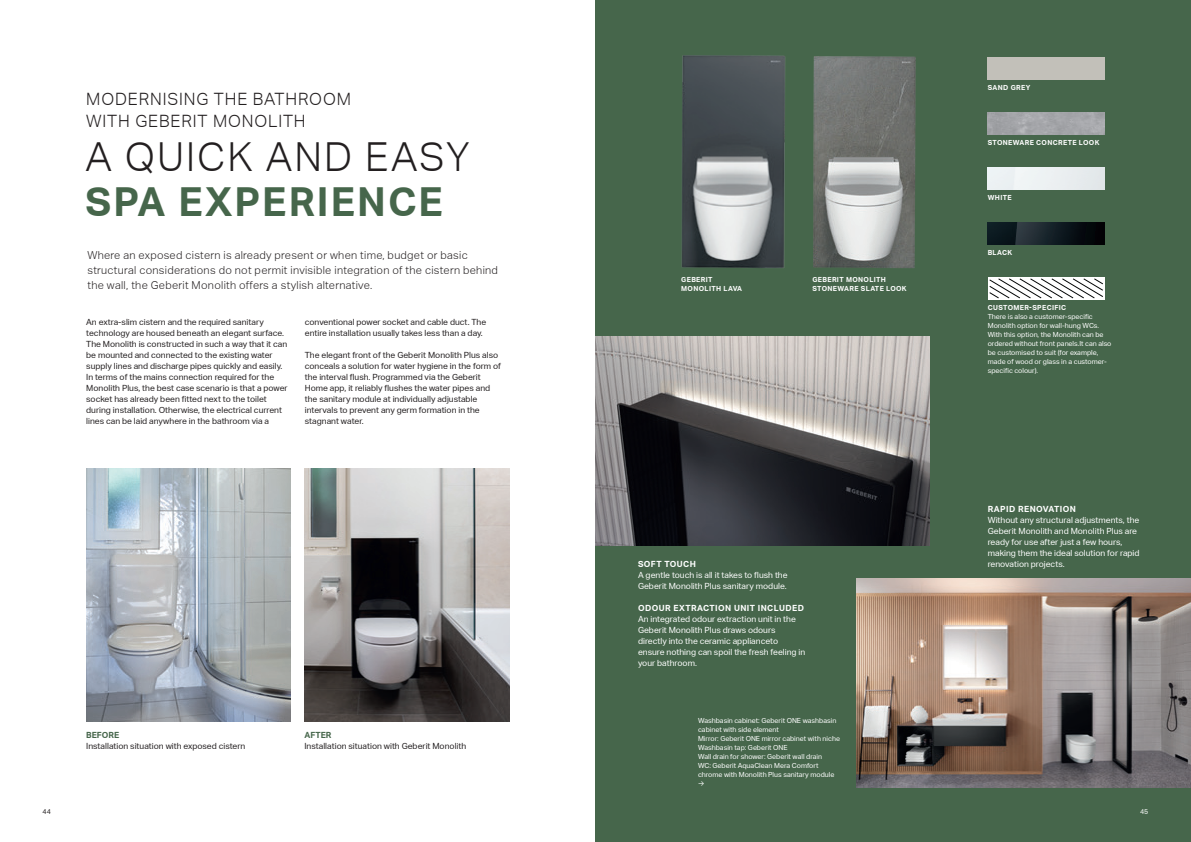
<style>
.page{position:relative;width:1191px;height:842px;background:#fff}
.page>*{position:absolute;margin:0;border:0;box-sizing:border-box;transform-origin:0 0}
.t1{font:300 40px "Aktiv Grotesk Geberit";letter-spacing:.05em;color:#231f20}
.t2{font:700 40px "Aktiv Grotesk Geberit";letter-spacing:.05em;color:#46664b}
.t3{font:300 17px/22px "Aktiv Grotesk Geberit";letter-spacing:.05em;color:#231f20}
.t4{font:300 11px/15px "Aktiv Grotesk Geberit";letter-spacing:.025em;color:#231f20}
.t5{font:8.5px/11px "Aktiv Grotesk Geberit";color:#231f20}
.t6{font:8.5px/11px "Aktiv Grotesk Geberit";color:#fff}
.t7{font:700 8.5px "Aktiv Grotesk Geberit";letter-spacing:.05em;color:#fff}
.t8{font:700 8.5px "Aktiv Grotesk Geberit";color:#46664b}
.t9{font:7px/9px "Aktiv Grotesk Geberit";color:#fff}
.t10{font:700 7px/9px "Aktiv Grotesk Geberit";letter-spacing:.05em;color:#fff}
.t11{font:7px "Aktiv Grotesk Geberit";color:#231f20}
</style>
<div class="page">
<div style="left:595px;top:0;width:596px;height:842px;background:#46664b"></div>
<img style="left:86px;top:468px;width:205px;height:253px">
<img style="left:304px;top:468px;width:205px;height:253px">
<img style="left:681px;top:55px;width:105px;height:213px">
<img style="left:813px;top:56px;width:103px;height:212px">
<div style="left:987px;top:57px;width:117px;height:22px;background:#c2c0b9"></div>
<img style="left:987px;top:112px;width:117px;height:22px">
<img style="left:987px;top:167px;width:117px;height:22px">
<img style="left:987px;top:222px;width:117px;height:22px">
<img style="left:595px;top:336px;width:335px;height:209px">
<img style="left:856px;top:578px;width:335px;height:209px">
<div style="left:987px;top:277px;width:117px;height:22px;background:#fff"></div>
<svg style="left:989px;top:278px;width:114px;height:20px"></svg>
<h2 class="t3" style="left:86px;top:88px;width:266px">MODERNISING THE BATHROOM<br>WITH GEBERIT MONOLITH</h2>
<h1 class="t1" style="left:86px;top:134px;width:385px">A QUICK AND EASY</h1>
<h1 class="t2" style="left:86px;top:179px;width:359px">SPA EXPERIENCE</h1>
<p class="t4" style="left:87px;top:248px;width:412px">Where an exposed cistern is already present or when time, budget or basic structural considerations do not permit invisible integration of the cistern behind the wall, the Geberit Monolith offers a stylish alternative.</p>
<p class="t5" style="left:86px;top:317px;width:203px">An extra-slim cistern and the required sanitary technology are housed beneath an elegant surface.<br>The Monolith is constructed in such a way that it can be mounted and connected to the existing water supply lines and discharge pipes quickly and easily.<br>In terms of the mains connection required for the Monolith Plus, the best case scenario is that a power socket has already been fitted next to the toilet during installation. Otherwise, the electrical current lines can be laid anywhere in the bathroom via a</p>
<p class="t5" style="left:305px;top:317px;width:183px">conventional power socket and cable duct. The entire installation usually takes less than a day.</p>
<p class="t5" style="left:305px;top:350px;width:198px">The elegant front of the Geberit Monolith Plus also conceals a solution for water hygiene in the form of the interval flush. Programmed via the Geberit Home app, it reliably flushes the water pipes and the sanitary module at individually adjustable intervals to prevent any germ formation in the stagnant water.</p>
<p class="t8" style="left:86px;top:730px;width:34px">BEFORE</p>
<p class="t5" style="left:86px;top:741px;width:161px">Installation situation with exposed cistern</p>
<p class="t8" style="left:304px;top:730px;width:29px">AFTER</p>
<p class="t5" style="left:304px;top:741px;width:163px">Installation situation with Geberit Monolith</p>
<p class="t10" style="left:681px;top:275px;width:62px">GEBERIT<br>MONOLITH LAVA</p>
<p class="t10" style="left:812px;top:275px;width:96px">GEBERIT MONOLITH<br>STONEWARE SLATE LOOK</p>
<p class="t7" style="left:638px;top:559px;width:59px">SOFT TOUCH</p>
<p class="t6" style="left:638px;top:570px;width:151px">A gentle touch is all it takes to flush the<br>Geberit Monolith Plus sanitary module.</p>
<p class="t7" style="left:638px;top:603px;width:167px">ODOUR EXTRACTION UNIT INCLUDED</p>
<p class="t6" style="left:638px;top:614px;width:169px">An integrated odour extraction unit in the Geberit Monolith Plus draws odours directly into the ceramic applianceto ensure nothing can spoil the fresh feeling in your bathroom.</p>
<p class="t9" style="left:698px;top:716px;width:143px">Washbasin cabinet: Geberit ONE washbasin cabinet with side element<br>Mirror: Geberit ONE mirror cabinet with niche<br>Washbasin tap: Geberit ONE<br>Wall drain for shower: Geberit wall drain<br>WC: Geberit AquaClean Mera Comfort chrome with Monolith Plus sanitary module →</p>
<p class="t10" style="left:987px;top:83px;width:44px">SAND GREY</p>
<p class="t10" style="left:987px;top:138px;width:113px">STONEWARE CONCRETE LOOK</p>
<p class="t10" style="left:987px;top:194px;width:25px">WHITE</p>
<p class="t10" style="left:987px;top:249px;width:26px">BLACK</p>
<p class="t10" style="left:987px;top:304px;width:80px">CUSTOMER-SPECIFIC</p>
<p class="t9" style="left:987px;top:313px;width:125px">There is also a customer-specific Monolith option for wall-hung WCs.<br>With this option, the Monolith can be ordered without front panels.It can also be customised to suit (for example, made of wood or glass in a customer&shy;specific colour).</p>
<p class="t7" style="left:987px;top:504px;width:90px">RAPID RENOVATION</p>
<p class="t6" style="left:987px;top:515px;width:153px">Without any structural adjustments, the Geberit Monolith and Monolith Plus are ready for use after just a few hours, making them the ideal solution for rapid renovation projects.</p>
<p class="t11" style="left:43px;top:807px;width:10px">44</p>
<p class="t9" style="left:1140px;top:807px;width:10px">45</p>
</div>
